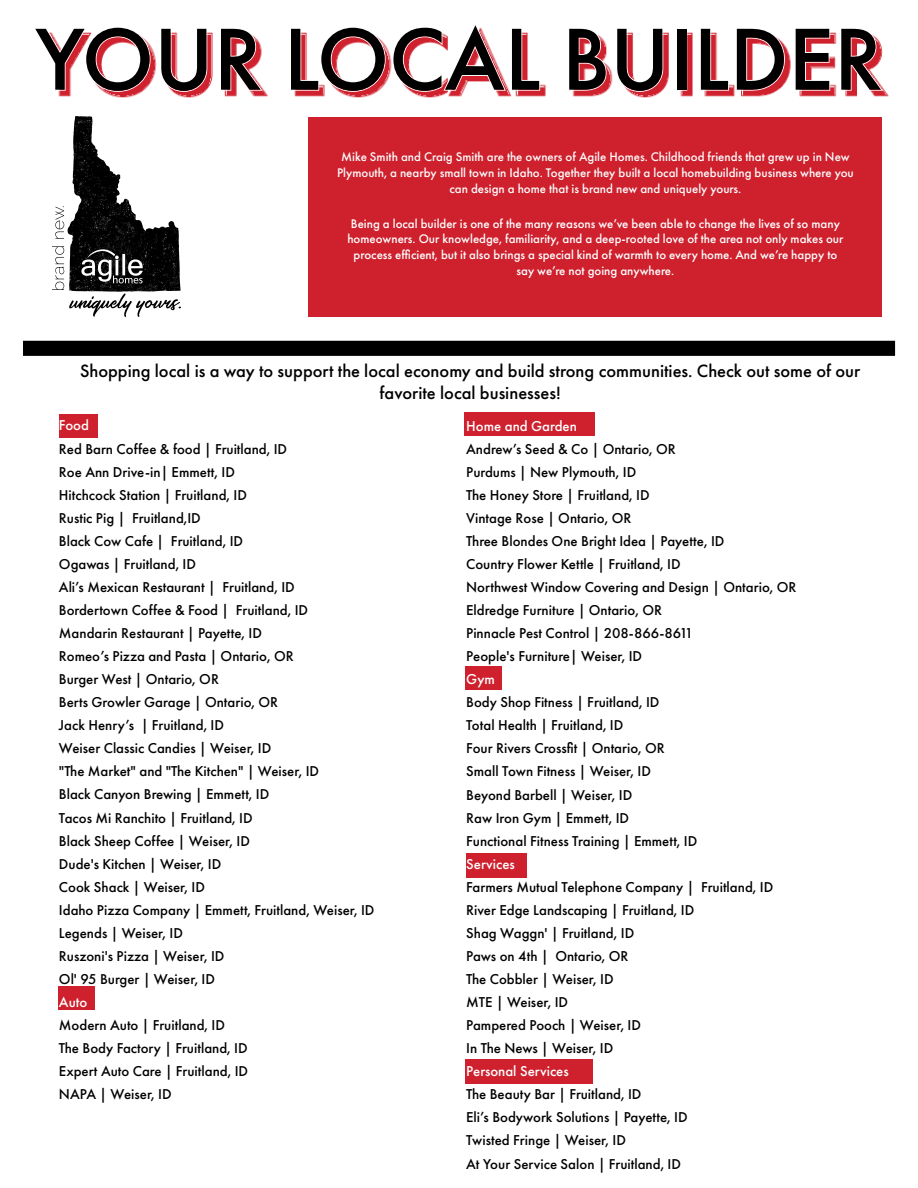
<style>
.page{position:relative;width:918px;height:1188px;background:#fff}
.page>*{position:absolute;margin:0;border:0;box-sizing:border-box;transform-origin:0 0}
.t1{font:500 91.35px "Futura PT";color:#000}
.t2{font:500 18.45px/22.4px "Futura PT";color:#000;text-align:center}
.t3{font:500 14.85px/23.1px "Futura PT";color:#000}
.t4{font:500 14.85px "Futura PT";color:#fff}
.t5{font:500 12.9px/15.6px "Futura PT";color:#fff;text-align:center}
.t6{font:500 12.9px/15.8px "Futura PT";color:#fdfcfc;text-align:center}
</style>
<div class="page">
<img style="left:58px;top:88px;width:831px;height:29px">
<svg style="left:38px;top:27px;width:845px;height:65px"></svg>
<div style="left:308px;top:117px;width:574px;height:200px;background:#ce202d"></div>
<img style="left:53px;top:117px;width:128px;height:200px">
<div style="left:59px;top:986px;width:36px;height:24px;background:#ce202d"></div>
<div style="left:464px;top:412px;width:131px;height:24px;background:#ce202d"></div>
<div style="left:466px;top:853px;width:61px;height:24px;background:#ce202d"></div>
<div style="left:465px;top:1059px;width:127px;height:25px;background:#ce202d"></div>
<div style="left:23px;top:341px;width:872px;height:15px;background:#000"></div>
<div style="left:465px;top:666px;width:36px;height:24px;background:#ce202d"></div>
<div style="left:59px;top:414px;width:38px;height:24px;background:#ce202d"></div>
<h1 class="t1" style="left:35px;top:4px;width:849px">YOUR LOCAL BUILDER</h1>
<p class="t6" style="left:337px;top:149px;width:518px">Mike Smith and Craig Smith are the owners of Agile Homes. Childhood friends that grew up in New<br>Plymouth, a nearby small town in Idaho. Together they built a local homebuilding business where you can design a home that is brand new and uniquely yours.</p>
<p class="t5" style="left:347px;top:215px;width:497px">Being a local builder is one of the many reasons we’ve been able to change the lives of so many homeowners. Our knowledge, familiarity, and a deep-rooted love of the area not only makes our process efficient, but it also brings a special kind of warmth to every home. And we’re happy to say we’re not going anywhere.</p>
<p class="t2" style="left:80px;top:360px;width:782px">Shopping local is a way to support the local economy and build strong communities. Check out some of our favorite local businesses!</p>
<p class="t4" style="left:59px;top:417px;width:32px">Food</p>
<p class="t3" style="left:59px;top:437px;width:317px">Red Barn Coffee &amp; food | Fruitland, ID<br>Roe Ann Drive-in| Emmett, ID<br>Hitchcock Station | Fruitland, ID<br>Rustic Pig | Fruitland,ID<br>Black Cow Cafe | Fruitland, ID<br>Ogawas | Fruitland, ID<br>Ali’s Mexican Restaurant | Fruitland, ID<br>Bordertown Coffee &amp; Food | Fruitland, ID<br>Mandarin Restaurant | Payette, ID<br>Romeo’s Pizza and Pasta | Ontario, OR<br>Burger West | Ontario, OR<br>Berts Growler Garage | Ontario, OR<br>Jack Henry’s | Fruitland, ID<br>Weiser Classic Candies | Weiser, ID<br>"The Market" and "The Kitchen" | Weiser, ID<br>Black Canyon Brewing | Emmett, ID<br>Tacos Mi Ranchito | Fruitland, ID<br>Black Sheep Coffee | Weiser, ID<br>Dude's Kitchen | Weiser, ID<br>Cook Shack | Weiser, ID<br>Idaho Pizza Company | Emmett, Fruitland, Weiser, ID<br>Legends | Weiser, ID<br>Ruszoni's Pizza | Weiser, ID<br>Ol' 95 Burger | Weiser, ID</p>
<p class="t4" style="left:59px;top:993px;width:30px">Auto</p>
<p class="t3" style="left:59px;top:1014px;width:191px">Modern Auto | Fruitland, ID<br>The Body Factory | Fruitland, ID<br>Expert Auto Care | Fruitland, ID<br>NAPA | Weiser, ID</p>
<p class="t4" style="left:466px;top:417px;width:112px">Home and Garden</p>
<p class="t3" style="left:466px;top:437px;width:332px">Andrew’s Seed &amp; Co | Ontario, OR<br>Purdums | New Plymouth, ID<br>The Honey Store | Fruitland, ID<br>Vintage Rose | Ontario, OR<br>Three Blondes One Bright Idea | Payette, ID<br>Country Flower Kettle | Fruitland, ID<br>Northwest Window Covering and Design | Ontario, OR Eldredge Furniture | Ontario, OR<br>Pinnacle Pest Control | 208-866-8611<br>People's Furniture| Weiser, ID</p>
<p class="t4" style="left:466px;top:670px;width:30px">Gym</p>
<p class="t3" style="left:466px;top:691px;width:233px">Body Shop Fitness | Fruitland, ID<br>Total Health | Fruitland, ID<br>Four Rivers Crossfit | Ontario, OR<br>Small Town Fitness | Weiser, ID<br>Beyond Barbell | Weiser, ID<br>Raw Iron Gym | Emmett, ID<br>Functional Fitness Training | Emmett, ID</p>
<p class="t4" style="left:466px;top:855px;width:50px">Services</p>
<p class="t3" style="left:466px;top:875px;width:308px">Farmers Mutual Telephone Company | Fruitland, ID<br>River Edge Landscaping | Fruitland, ID<br>Shag Waggn' | Fruitland, ID<br>Paws on 4th | Ontario, OR<br>The Cobbler | Weiser, ID<br>MTE | Weiser, ID<br>Pampered Pooch | Weiser, ID<br>In The News | Weiser, ID</p>
<p class="t4" style="left:466px;top:1062px;width:104px">Personal Services</p>
<p class="t3" style="left:466px;top:1083px;width:223px">The Beauty Bar | Fruitland, ID<br>Eli’s Bodywork Solutions | Payette, ID Twisted Fringe | Weiser, ID<br>At Your Service Salon | Fruitland, ID</p>
</div>
